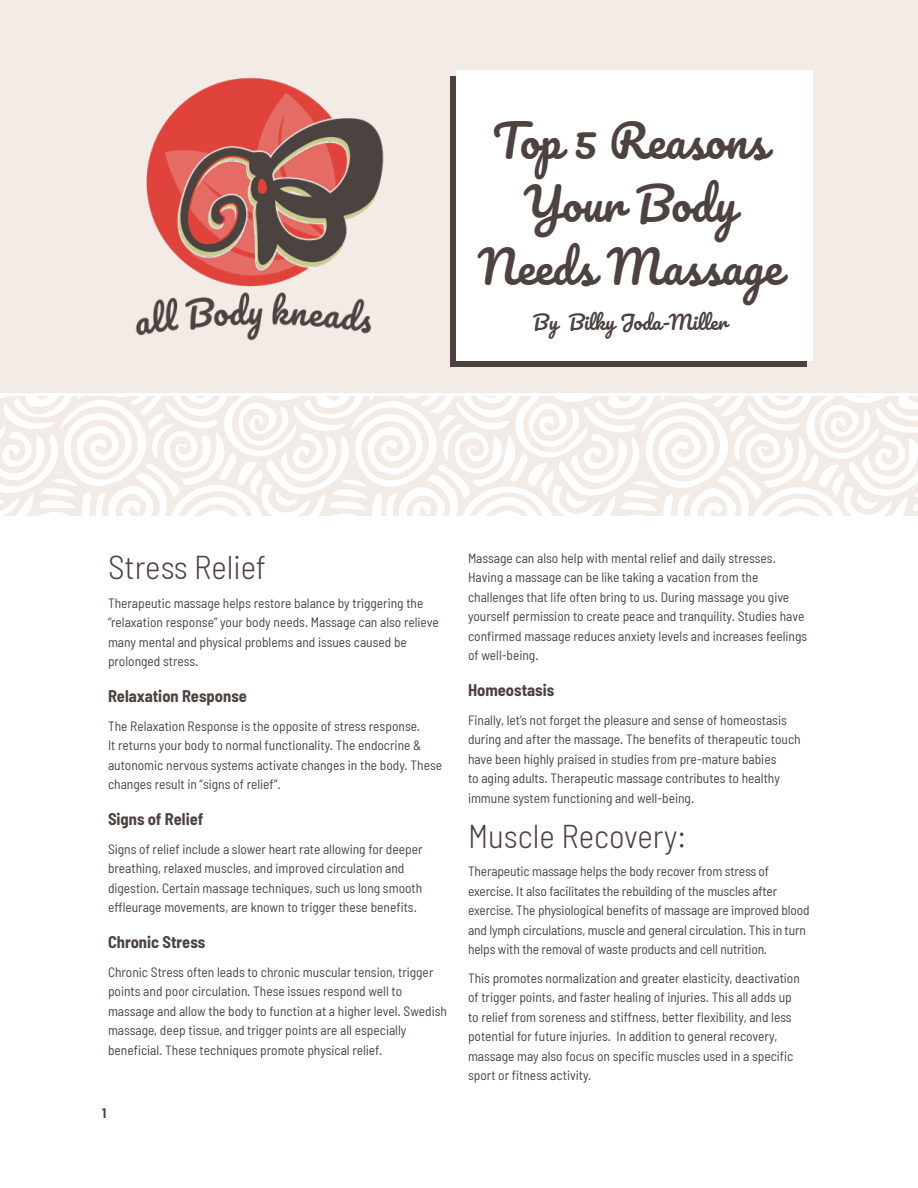
<style>
.page{position:relative;width:918px;height:1188px;background:#fff}
.page>*{position:absolute;margin:0;border:0;box-sizing:border-box;transform-origin:0 0}
.t1{font:45px "Pacifico";color:#4d4240}
.t2{font:300 semi-condensed 33px "Barlow";color:#4d4240}
.t3{font:19.5px "Pacifico";color:#4d4240}
.t4{font:700 semi-condensed 16.5px "Barlow";color:#4d4240}
.t5{font:semi-condensed 13.5px/19.5px "Barlow";color:#4d4240}
.t6{font:700 semi-condensed 13.5px "Barlow";color:#4d4240}
</style>
<div class="page">
<div style="left:0;top:0;width:918px;height:393px;background:#f2ebe6"></div>
<div style="left:450px;top:76px;width:357px;height:292px;background:#4d4240"></div>
<div style="left:456px;top:70px;width:357px;height:292px;background:#fff"></div>
<img style="left:135px;top:77px;width:249px;height:264px">
<svg style="left:0;top:396px;width:918px;height:120px"></svg>
<p class="t1" style="left:493px;top:117px;width:276px">Top 5 Reasons</p>
<p class="t1" style="left:524px;top:180px;width:214px">Your Body</p>
<p class="t1" style="left:478px;top:243px;width:306px">Needs Massage</p>
<p class="t3" style="left:533px;top:312px;width:196px">By Bilky Joda-Miller</p>
<p class="t2" style="left:108px;top:547px;width:160px">Stress Relief</p>
<p class="t5" style="left:108px;top:593px;width:332px">Therapeutic massage helps restore balance by triggering the “relaxation response” your body needs. Massage can also relieve many mental and physical problems and issues caused be prolonged stress.</p>
<p class="t4" style="left:108px;top:686px;width:141px">Relaxation Response</p>
<p class="t5" style="left:108px;top:716px;width:336px">The Relaxation Response is the opposite of stress response.<br>It returns your body to normal functionality. The endocrine &amp; autonomic nervous systems activate changes in the body. These changes result in “signs of relief”.</p>
<p class="t4" style="left:108px;top:809px;width:97px">Signs of Relief</p>
<p class="t5" style="left:108px;top:839px;width:316px">Signs of relief include a slower heart rate allowing for deeper breathing, relaxed muscles, and improved circulation and digestion. Certain massage techniques, such us long smooth effleurage movements, are known to trigger these benefits.</p>
<p class="t4" style="left:108px;top:932px;width:99px">Chronic Stress</p>
<p class="t5" style="left:108px;top:962px;width:340px">Chronic Stress often leads to chronic muscular tension, trigger points and poor circulation. These issues respond well to massage and allow the body to function at a higher level. Swedish massage, deep tissue, and trigger points are all especially beneficial. These techniques promote physical relief.</p>
<p class="t6" style="left:102px;top:1104px;width:6px">1</p>
<p class="t5" style="left:468px;top:548px;width:341px">Massage can also help with mental relief and daily stresses.<br>Having a massage can be like taking a vacation from the challenges that life often bring to us. During massage you give yourself permission to create peace and tranquility. Studies have confirmed massage reduces anxiety levels and increases feelings of well-being.</p>
<p class="t4" style="left:468px;top:680px;width:88px">Homeostasis</p>
<p class="t5" style="left:468px;top:710px;width:334px">Finally, let’s not forget the pleasure and sense of homeostasis during and after the massage. The benefits of therapeutic touch have been highly praised in studies from pre-mature babies<br>to aging adults. Therapeutic massage contributes to healthy immune system functioning and well-being.</p>
<p class="t2" style="left:468px;top:815px;width:220px">Muscle Recovery:</p>
<p class="t5" style="left:468px;top:861px;width:343px">Therapeutic massage helps the body recover from stress of exercise. It also facilitates the rebuilding of the muscles after exercise. The physiological benefits of massage are improved blood and lymph circulations, muscle and general circulation. This in turn helps with the removal of waste products and cell nutrition.</p>
<p class="t5" style="left:468px;top:968px;width:333px">This promotes normalization and greater elasticity, deactivation of trigger points, and faster healing of injuries. This all adds up to relief from soreness and stiffness, better flexibility, and less potential for future injuries. In addition to general recovery, massage may also focus on specific muscles used in a specific sport or fitness activity.</p>
</div>
